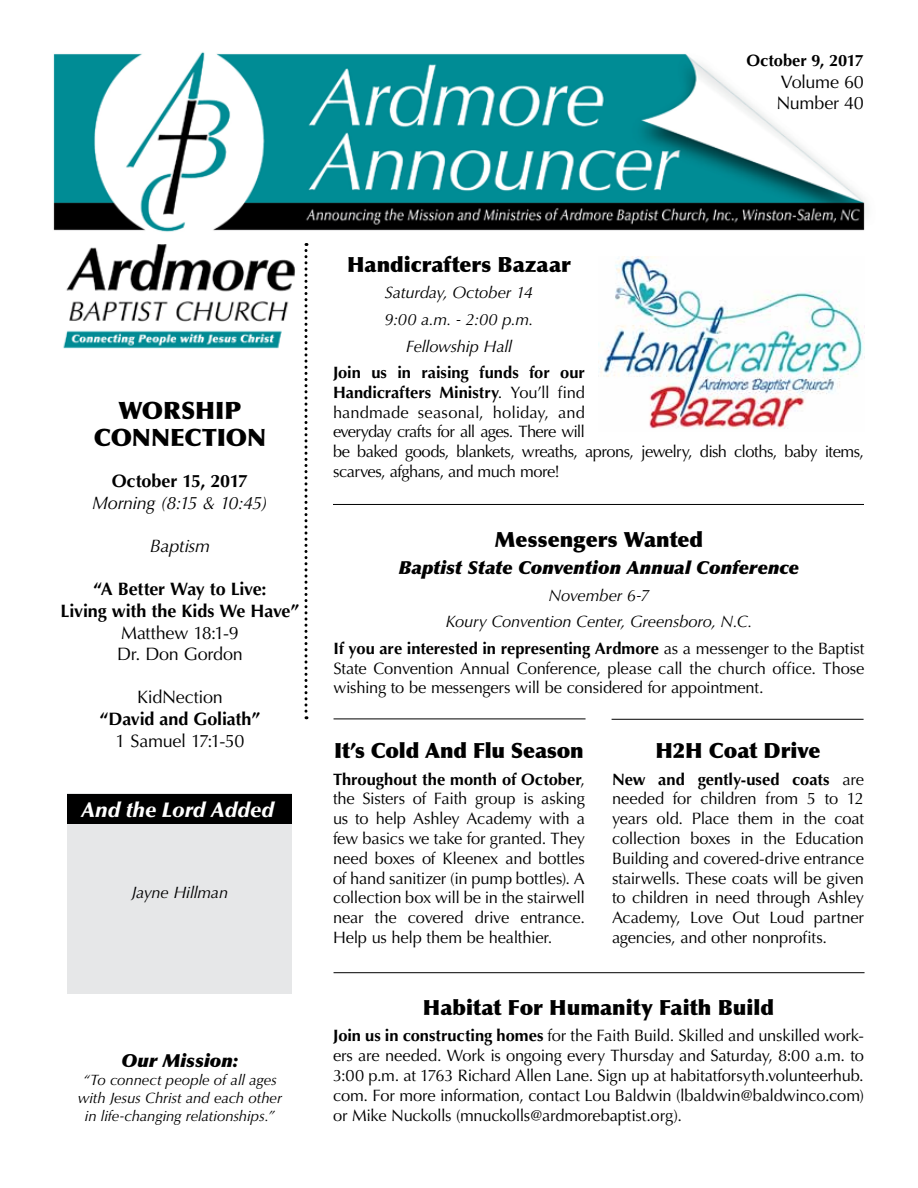
<style>
.page{position:relative;width:918px;height:1188px;background:#fff}
.page>*{position:absolute;margin:0;border:0;box-sizing:border-box;transform-origin:0 0}
.t1{font:900 24px/27px "Optima LT Std";letter-spacing:-.005em;color:#000;text-align:center}
.t2{font:900 21px "Optima LT Std";color:#000}
.t3{font:italic 900 21px "Optima LT Std";letter-spacing:-.005em;color:#fff}
.t4{font:700 18px/21.6px "Optima LT Std";letter-spacing:-.01em;color:#000;text-align:center}
.t5{font:18px/21.6px "Optima LT Std";letter-spacing:-.015em;color:#000}
.t6{font:italic 18px "Optima LT Std X Black";color:#000}
.t7{font:italic 18px "Optima LT Std";letter-spacing:-.02em;color:#000}
.t8{font:16.5px/19.8px "Optima LT Std";letter-spacing:-.015em;color:#000;text-align:justify}
.t9{font:italic 16.5px/26.5px "Optima LT Std";letter-spacing:-.015em;color:#000;text-align:center}
.t10{font:700 16.5px "Optima LT Std";letter-spacing:-.005em;color:#000}
.t11{font:italic 15px/18px "Optima LT Std";letter-spacing:-.01em;color:#000;text-align:center}
.s1{font-weight:700}
.s2{font-weight:700;font-style:normal}
.s3{font-style:normal}
</style>
<div class="page">
<img style="left:53px;top:52px;width:814px;height:311px">
<svg style="left:304px;top:243px;width:4px;height:476px"></svg>
<hr style="left:334px;top:719px;width:252px;height:1px;background:#000">
<hr style="left:333px;top:504px;width:531px;height:1px;background:#000">
<img style="left:599px;top:256px;width:266px;height:173px">
<div style="left:68px;top:794px;width:224px;height:200px;background:#e6e7e8"></div>
<div style="left:68px;top:795px;width:224px;height:29px;background:#000"></div>
<hr style="left:612px;top:719px;width:252px;height:1px;background:#000">
<hr style="left:334px;top:972px;width:531px;height:1px;background:#000">
<p class="t10" style="left:746px;top:51px;width:119px">October 9, 2017</p>
<p class="t5" style="left:776px;top:71px;width:89px">Volume 60<br>Number 40</p>
<h1 class="t1" style="left:94px;top:397px;width:174px">WORSHIP<br>CONNECTION</h1>
<p class="t4" style="left:112px;top:471px;width:138px">October 15, 2017</p>
<p class="t7" style="left:92px;top:492px;width:177px">Morning (8:15 &amp; 10:45)</p>
<p class="t7" style="left:150px;top:535px;width:62px">Baptism</p>
<p class="t4" style="left:61px;top:579px;width:240px">“A Better Way to Live:<br>Living with the Kids We Have”</p>
<p class="t5" style="left:117px;top:622px;width:127px">Matthew 18:1-9<br>Dr. Don Gordon</p>
<p class="t5" style="left:137px;top:687px;width:87px">KidNection</p>
<p class="t4" style="left:100px;top:708px;width:162px">“David and Goliath”</p>
<p class="t5" style="left:116px;top:730px;width:130px">1 Samuel 17:1-50</p>
<p class="t3" style="left:81px;top:797px;width:195px">And the Lord Added</p>
<p class="t9" style="left:132px;top:879px;width:98px">Jayne Hillman</p>
<p class="t6" style="left:121px;top:1049px;width:119px">Our Mission:</p>
<p class="t11" style="left:78px;top:1071px;width:206px">“To connect people of all ages with Jesus Christ and each other in life-changing relationships.”</p>
<p class="t2" style="left:347px;top:252px;width:225px">Handicrafters Bazaar</p>
<p class="t9" style="left:384px;top:280px;width:151px">Saturday, October 14<br>9:00 a.m. - 2:00 p.m.<br>Fellowship Hall</p>
<p class="t8" style="left:333px;top:363px;width:533px;text-align:left"><span class="s1">Join us in raising funds for our<br>Handicrafters Ministry</span>. You’ll find<br>handmade seasonal, holiday, and<br>everyday crafts for all ages. There will<br>be baked goods, blankets, wreaths, aprons, jewelry, dish cloths, baby items, scarves, afghans, and much more!</p>
<p class="t2" style="left:495px;top:527px;width:210px">Messengers Wanted</p>
<p class="t6" style="left:399px;top:557px;width:402px">Baptist State Convention Annual Conference</p>
<p class="t9" style="left:334px;top:582px;width:532px">November 6-7<br>Koury Convention Center, Greensboro, N.C.<br><span class="s2">If you are interested in representing Ardmore</span> <span class="s3">as a messenger to the Baptist</span></p>
<p class="t8" style="left:334px;top:658px;width:532px">State Convention Annual Conference, please call the church office. Those wishing to be messengers will be considered for appointment.</p>
<p class="t2" style="left:334px;top:738px;width:251px">It’s Cold And Flu Season</p>
<p class="t8" style="left:333px;top:769px;width:254px"><span class="s1">Throughout the month of October</span>, the Sisters of Faith group is asking us to help Ashley Academy with a few basics we take for granted. They need boxes of Kleenex and bottles of hand sanitizer (in pump bottles). A collection box will be in the stairwell near the covered drive entrance.<br>Help us help them be healthier.</p>
<p class="t2" style="left:655px;top:738px;width:167px">H2H Coat Drive</p>
<p class="t8" style="left:612px;top:769px;width:254px"><span class="s1">New and gently-used coats</span> are needed for children from 5 to 12 years old. Place them in the coat collection boxes in the Education Building and covered-drive entrance stairwells. These coats will be given to children in need through Ashley Academy, Love Out Loud partner agencies, and other nonprofits.</p>
<p class="t2" style="left:423px;top:995px;width:353px">Habitat For Humanity Faith Build</p>
<p class="t8" style="left:333px;top:1026px;width:533px"><span class="s1">Join us in constructing homes</span> for the Faith Build. Skilled and unskilled work&shy;ers are needed. Work is ongoing every Thursday and Saturday, 8:00 a.m. to 3:00 p.m. at 1763 Richard Allen Lane. Sign up at habitatforsyth.volunteerhub. com. For more information, contact Lou Baldwin (lbaldwin@baldwinco.com) or Mike Nuckolls (mnuckolls@ardmorebaptist.org).</p>
</div>
